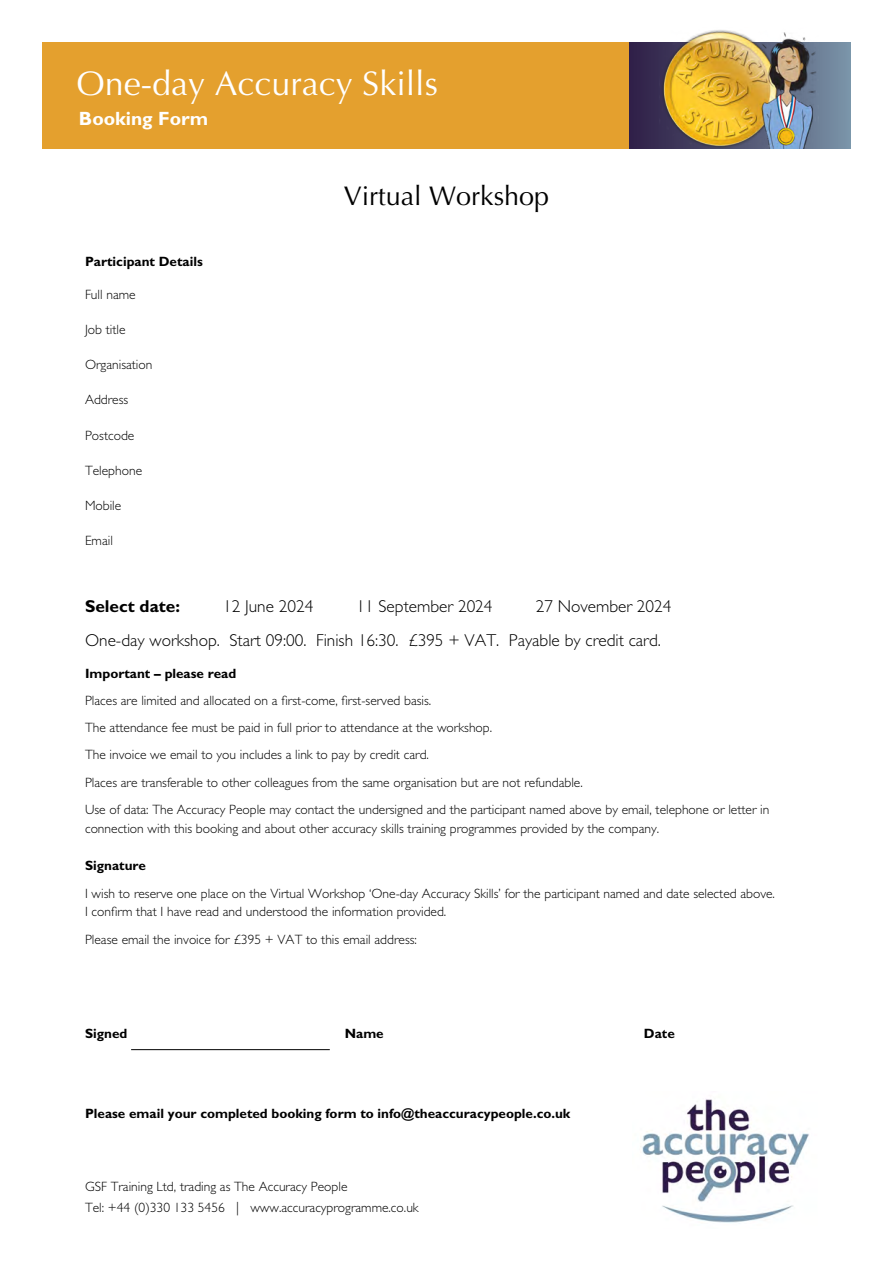
<style>
.page{position:relative;width:893px;height:1263px;background:#fff}
.page>*{position:absolute;margin:0;border:0;box-sizing:border-box;transform-origin:0 0}
.t1{font:34.05px "Optima";color:#fff}
.t2{font:27px "Optima";color:#000}
.t3{font:700 19.2px "Gill Sans";color:#fff}
.t4{font:300 17.25px/33.5px "Gill Sans";color:#000}
.t5{font:700 17.25px "Gill Sans";color:#000}
.t6{font:300 13.5px/27.3px "Gill Sans";color:#000}
.t7{font:700 13.5px "Gill Sans";color:#000}
</style>
<div class="page">
<svg style="left:629px;top:43px;width:221px;height:106px;background:#545977"></svg>
<hr style="left:131px;top:1049px;width:199px;height:1px;background:#000">
<img style="left:642px;top:1099px;width:167px;height:124px">
<div style="left:43px;top:43px;width:586px;height:106px;background:#e4a02e"></div>
<img style="left:659px;top:30px;width:160px;height:119px">
<h1 class="t1" style="left:77px;top:63px;width:363px">One-day Accuracy Skills</h1>
<h3 class="t3" style="left:79px;top:107px;width:131px">Booking Form</h3>
<p class="t7" style="left:85px;top:253px;width:119px">Participant Details</p>
<p class="t6" style="left:85px;top:281px;width:52px">Full name</p>
<p class="t6" style="left:85px;top:316px;width:42px">Job title</p>
<p class="t6" style="left:85px;top:351px;width:69px">Organisation</p>
<p class="t6" style="left:85px;top:386px;width:45px">Address</p>
<p class="t6" style="left:85px;top:421px;width:51px">Postcode</p>
<p class="t6" style="left:85px;top:457px;width:59px">Telephone</p>
<p class="t6" style="left:85px;top:492px;width:38px">Mobile</p>
<p class="t6" style="left:85px;top:527px;width:29px">Email</p>
<h2 class="t2" style="left:344px;top:181px;width:207px">Virtual Workshop</h2>
<p class="t4" style="left:85px;top:590px;width:588px;text-indent:451px">27 November 2024<br>One-day workshop. Start 09:00. Finish 16:30. £395 + VAT. Payable by credit card.</p>
<p class="t7" style="left:85px;top:665px;width:153px">Important – please read</p>
<p class="t6" style="left:85px;top:687px;width:686px">Places are limited and allocated on a first-come, first-served basis.<br>The attendance fee must be paid in full prior to attendance at the workshop.<br>The invoice we email to you includes a link to pay by credit card.<br>Places are transferable to other colleagues from the same organisation but are not refundable.<br>Use of data: The Accuracy People may contact the undersigned and the participant named above by email, telephone or letter in</p>
<p class="t6" style="left:85px;top:814px;width:576px">connection with this booking and about other accuracy skills training programmes provided by the company.</p>
<p class="t7" style="left:85px;top:858px;width:63px">Signature</p>
<p class="t6" style="left:85px;top:884px;width:691px;line-height:18.8px">I wish to reserve one place on the Virtual Workshop ‘One-day Accuracy Skills’ for the participant named and date selected above.<br>I confirm that I have read and understood the information provided.</p>
<p class="t6" style="left:85px;top:926px;width:333px">Please email the invoice for £395 + VAT to this email address:</p>
<p class="t5" style="left:85px;top:596px;width:96px">Select date:</p>
<p class="t4" style="left:223px;top:590px;width:92px">12 June 2024</p>
<p class="t4" style="left:356px;top:590px;width:138px">11 September 2024</p>
<p class="t7" style="left:85px;top:1025px;width:44px">Signed</p>
<p class="t7" style="left:345px;top:1025px;width:40px">Name</p>
<p class="t7" style="left:644px;top:1025px;width:32px">Date</p>
<p class="t7" style="left:85px;top:1105px;width:487px">Please email your completed booking form to info@theaccuracypeople.co.uk</p>
<p class="t6" style="left:85px;top:1176px;width:335px;line-height:21px">GSF Training Ltd, trading as The Accuracy People<br>Tel: +44 (0)330 133 5456 | www.accuracyprogramme.co.uk</p>
</div>
